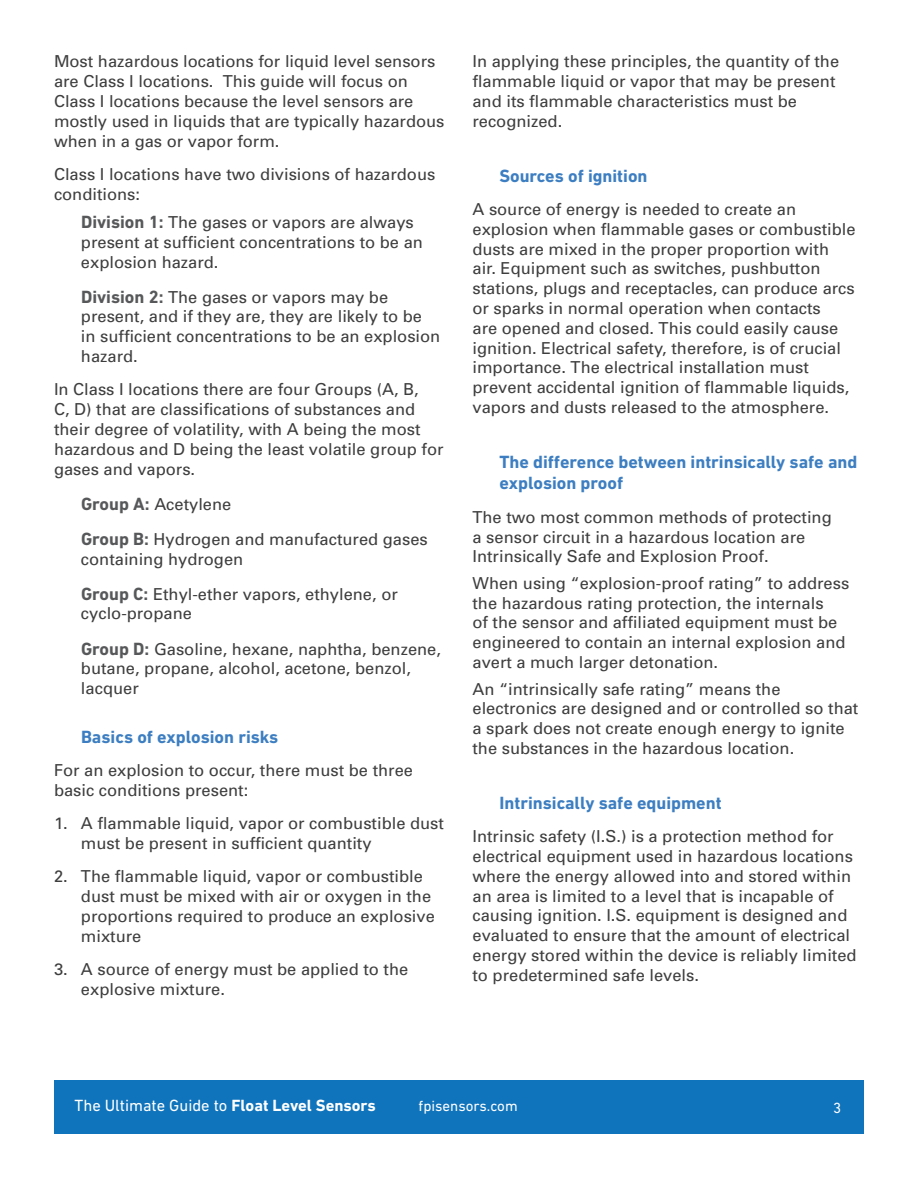
<style>
.page{position:relative;width:918px;height:1188px;background:#fff}
.page>*{position:absolute;margin:0;border:0;box-sizing:border-box;transform-origin:0 0}
.t1{font:700 18px/21.6px "DIN Next LT Pro";color:#3c7ec1}
.t2{font:16.5px/19.8px "Univers";color:#3e3e3f}
.t3{font:16.5px "DIN Next LT Pro";color:#fff}
.t4{font:15px "DIN Next LT Pro";color:#fff}
.s1{font-family:"DIN Next LT Pro";font-weight:700;font-size:18px;color:#57585a}
.s2{font-weight:700}
</style>
<div class="page">
<div style="left:54px;top:1080px;width:810px;height:54px;background:#1074bc"></div>
<p class="t2" style="left:54px;top:51px;width:392px">Most hazardous locations for liquid level sensors are Class I locations. This guide will focus on Class I locations because the level sensors are mostly used in liquids that are typically hazardous when in a gas or vapor form.</p>
<p class="t2" style="left:54px;top:164px;width:383px">Class I locations have two divisions of hazardous conditions:</p>
<p class="t2" style="left:81px;top:212px;width:343px"><span class="s1">Division 1:</span> The gases or vapors are always present at sufficient concentrations to be an explosion hazard.</p>
<p class="t2" style="left:81px;top:287px;width:361px"><span class="s1">Division 2:</span> The gases or vapors may be present, and if they are, they are likely to be in sufficient concentrations to be an explosion hazard.</p>
<p class="t2" style="left:54px;top:379px;width:391px">In Class I locations there are four Groups (A, B,<br>C, D) that are classifications of substances and their degree of volatility, with A being the most hazardous and D being the least volatile group for gases and vapors.</p>
<p class="t2" style="left:81px;top:486px;width:348px;line-height:35.1px"><span class="s1">Group A:</span> Acetylene<br><span class="s1">Group B:</span> Hydrogen and manufactured gases</p>
<p class="t2" style="left:81px;top:541px;width:318px;line-height:35.1px">containing hydrogen<br><span class="s1">Group C:</span> Ethyl-ether vapors, ethylene, or</p>
<p class="t2" style="left:81px;top:596px;width:362px;line-height:35.1px">cyclo-propane<br><span class="s1">Group D:</span> Gasoline, hexane, naphtha, benzene,</p>
<p class="t2" style="left:81px;top:658px;width:332px">butane, propane, alcohol, acetone, benzol, lacquer</p>
<p class="t1" style="left:81px;top:726px;width:199px">Basics of explosion risks</p>
<p class="t2" style="left:54px;top:760px;width:361px">For an explosion to occur, there must be three basic conditions present:</p>
<p class="t2" style="left:81px;top:813px;width:365px;text-indent:-27px">1. A flammable liquid, vapor or combustible dust must be present in sufficient quantity</p>
<p class="t2" style="left:81px;top:866px;width:355px;text-indent:-27px">2. The flammable liquid, vapor or combustible dust must be mixed with air or oxygen in the proportions required to produce an explosive mixture</p>
<p class="t2" style="left:81px;top:959px;width:329px;text-indent:-27px">3. A source of energy must be applied to the explosive mixture.</p>
<p class="t2" style="left:472px;top:51px;width:368px">In applying these principles, the quantity of the flammable liquid or vapor that may be present and its flammable characteristics must be recognized.</p>
<p class="t1" style="left:500px;top:165px;width:150px">Sources of ignition</p>
<p class="t2" style="left:472px;top:199px;width:385px">A source of energy is needed to create an explosion when flammable gases or combustible dusts are mixed in the proper proportion with air. Equipment such as switches, pushbutton stations, plugs and receptacles, can produce arcs or sparks in normal operation when contacts<br>are opened and closed. This could easily cause ignition. Electrical safety, therefore, is of crucial importance. The electrical installation must prevent accidental ignition of flammable liquids, vapors and dusts released to the atmosphere.</p>
<p class="t1" style="left:500px;top:451px;width:359px">The difference between intrinsically safe and explosion proof</p>
<p class="t2" style="left:472px;top:507px;width:361px">The two most common methods of protecting a sensor circuit in a hazardous location are<br>Intrinsically Safe and Explosion Proof.</p>
<p class="t2" style="left:472px;top:573px;width:378px">When using “explosion-proof rating” to address the hazardous rating protection, the internals<br>of the sensor and affiliated equipment must be engineered to contain an internal explosion and avert a much larger detonation.</p>
<p class="t2" style="left:472px;top:679px;width:387px">An “intrinsically safe rating” means the electronics are designed and or controlled so that a spark does not create enough energy to ignite the substances in the hazardous location.</p>
<p class="t1" style="left:500px;top:792px;width:224px">Intrinsically safe equipment</p>
<p class="t2" style="left:472px;top:826px;width:386px">Intrinsic safety (I.S.) is a protection method for electrical equipment used in hazardous locations where the energy allowed into and stored within an area is limited to a level that is incapable of causing ignition. I.S. equipment is designed and evaluated to ensure that the amount of electrical energy stored within the device is reliably limited to predetermined safe levels.</p>
<p class="t3" style="left:75px;top:1096px;width:303px">The Ultimate Guide to <span class="s2">Float Level Sensors</span></p>
<p class="t4" style="left:419px;top:1097px;width:101px">fpisensors.com</p>
<p class="t4" style="left:833px;top:1099px;width:10px">3</p>
</div>
